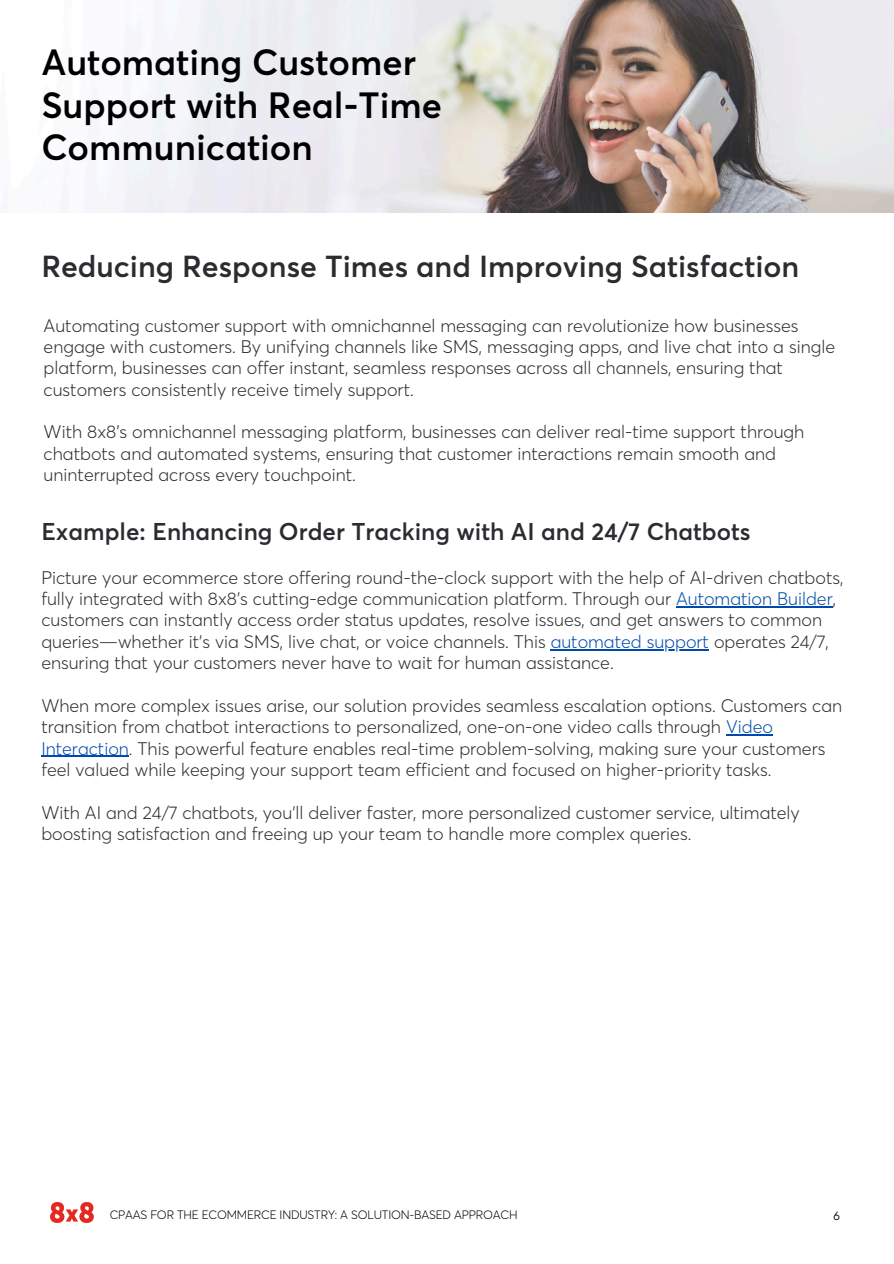
<style>
.page{position:relative;width:894px;height:1264px;background:#fff}
.page>*{position:absolute;margin:0;border:0;box-sizing:border-box;transform-origin:0 0}
.t1{font:600 36px/42.8px "Averta";color:#000}
.t2{font:600 30px "Averta";color:#2b2c30}
.t3{font:600 24px "Averta";color:#2b2c30}
.t4{font:300 18px/21.3px "Averta";color:#2b2c30}
.t5{font:300 12px "Averta";letter-spacing:-.015em;color:#000}
.t6{font:12px "Gilroy";color:#000}
.s1{color:#004aad}
</style>
<div class="page">
<img style="left:50px;top:1202px;width:43px;height:20px">
<img style="left:89px;top:0;width:804px;height:213px">
<hr style="left:675px;top:606px;width:157px;height:1px;background:#004aad">
<hr style="left:550px;top:649px;width:158px;height:1px;background:#004aad">
<hr style="left:725px;top:734px;width:47px;height:1px;background:#004aad">
<hr style="left:41px;top:755px;width:88px;height:2px;background:#004aad">
<p class="t1" style="left:41px;top:40px;width:402px">Automating Customer<br>Support with Real-Time<br>Communication</p>
<h2 class="t2" style="left:41px;top:247px;width:759px">Reducing Response Times and Improving Satisfaction</h2>
<h4 class="t4" style="left:44px;top:314px;width:792px">Automating customer support with omnichannel messaging can revolutionize how businesses engage with customers. By unifying channels like SMS, messaging apps, and live chat into a single platform, businesses can offer instant, seamless responses across all channels, ensuring that customers consistently receive timely support.</h4>
<h3 class="t4" style="left:44px;top:421px;width:762px">With 8x8’s omnichannel messaging platform, businesses can deliver real-time support through chatbots and automated systems, ensuring that customer interactions remain smooth and uninterrupted across every touchpoint.</h3>
<h4 class="t3" style="left:41px;top:516px;width:710px">Example: Enhancing Order Tracking with AI and 24/7 Chatbots</h4>
<h4 class="t4" style="left:41px;top:566px;width:803px">Picture your ecommerce store offering round-the-clock support with the help of AI-driven chatbots, fully integrated with 8x8’s cutting-edge communication platform. Through our <span class="s1">Automation Builder</span>,</h4>
<h4 class="t4" style="left:41px;top:609px;width:788px">customers can instantly access order status updates, resolve issues, and get answers to common queries—whether it’s via SMS, live chat, or voice channels. This <span class="s1">automated support</span> operates 24/7,</h4>
<p class="t4" style="left:41px;top:652px;width:573px">ensuring that your customers never have to wait for human assistance.</p>
<p class="t4" style="left:41px;top:694px;width:802px">When more complex issues arise, our solution provides seamless escalation options. Customers can transition from chatbot interactions to personalized, one-on-one video calls through <span class="s1">Video Interaction</span>. This powerful feature enables real-time problem-solving, making sure your customers feel valued while keeping your support team efficient and focused on higher-priority tasks.</p>
<p class="t4" style="left:41px;top:801px;width:759px">With AI and 24/7 chatbots, you’ll deliver faster, more personalized customer service, ultimately boosting satisfaction and freeing up your team to handle more complex queries.</p>
<h1 class="t5" style="left:110px;top:1206px;width:409px">CPAAS FOR THE ECOMMERCE INDUSTRY: A SOLUTION-BASED APPROACH</h1>
<p class="t6" style="left:833px;top:1208px;width:8px">6</p>
</div>
